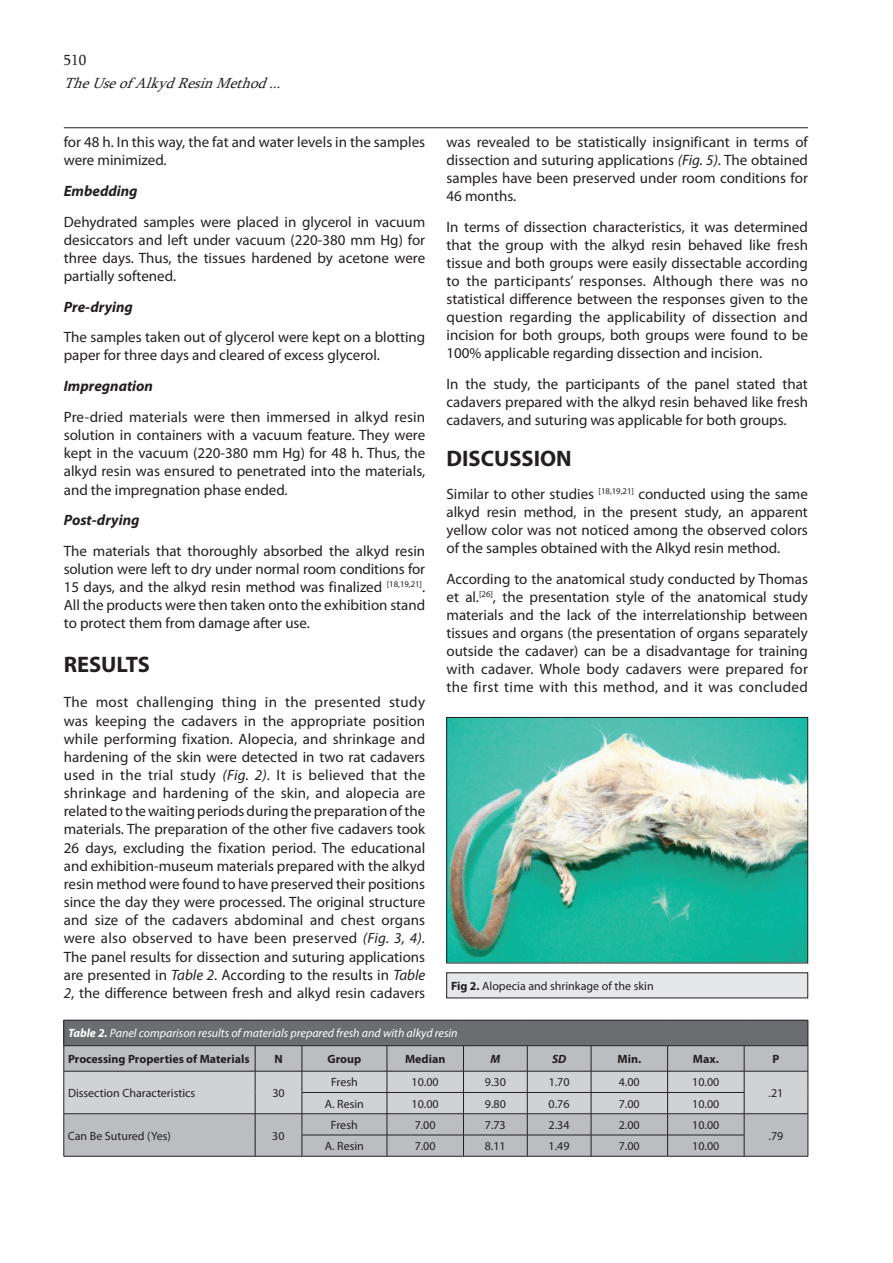
<style>
.page{position:relative;width:893px;height:1263px;background:#fff}
.page>*{position:absolute;margin:0;border:0;box-sizing:border-box;transform-origin:0 0}
.t1{font:700 22.5px "Myriad Pro";color:#231f20}
.t2{font:15px/18px "Myriad Pro";color:#231f20;text-align:justify}
.t3{font:italic 700 15px "Myriad Pro";color:#231f20}
.t4{font:italic 15px "Sylfaen";color:#231f20}
.t5{font:15px "Sylfaen";color:#231f20}
.t6{font:12px "Myriad Pro";color:#231f20}
.t7{font:italic 12px/25.5px "Myriad Pro";color:#fff}
.t8{font:700 12px "Myriad Pro";color:#231f20}
.t9{font:italic 700 12px "Myriad Pro";color:#231f20}
.s1{font-style:italic}
.s2{font-weight:700}
.s3{font-weight:700;font-style:normal;color:#231f20}
</style>
<div class="page">
<hr style="left:64px;top:127px;width:744px;height:1px;background:#231f20">
<hr style="left:64px;top:1156px;width:191px;height:1px;background:#231f20">
<hr style="left:255px;top:1156px;width:47px;height:1px;background:#231f20">
<hr style="left:744px;top:1156px;width:64px;height:1px;background:#231f20">
<svg style="left:64px;top:1020px;width:745px;height:136px;background:#adadb0"></svg>
<hr style="left:302px;top:1156px;width:85px;height:1px;background:#231f20">
<hr style="left:387px;top:1156px;width:76px;height:1px;background:#231f20">
<hr style="left:463px;top:1156px;width:64px;height:1px;background:#231f20">
<hr style="left:527px;top:1156px;width:64px;height:1px;background:#231f20">
<hr style="left:591px;top:1156px;width:77px;height:1px;background:#231f20">
<hr style="left:668px;top:1156px;width:76px;height:1px;background:#231f20">
<img style="left:448px;top:719px;width:358px;height:242px">
<div style="left:446px;top:717px;width:362px;height:246px;border:1px solid #231f20"></div>
<div style="left:447px;top:973px;width:361px;height:25px;background:#e6e7e9"></div>
<p class="t5" style="left:64px;top:50px;width:24px">510</p>
<p class="t4" style="left:64px;top:73px;width:225px">TheUseofAlkydResinMethod...</p>
<p class="t2" style="left:64px;top:133px;width:363px">for 48 h. In this way, the fat and water levels in the samples were minimized.</p>
<p class="t3" style="left:64px;top:181px;width:75px">Embedding</p>
<p class="t2" style="left:64px;top:213px;width:363px">Dehydrated samples were placed in glycerol in vacuum desiccators and left under vacuum (220-380 mm Hg) for three days. Thus, the tissues hardened by acetone were partially softened.</p>
<p class="t3" style="left:64px;top:297px;width:71px">Pre-drying</p>
<p class="t2" style="left:64px;top:328px;width:363px">The samples taken out of glycerol were kept on a blotting paper for three days and cleared of excess glycerol.</p>
<p class="t3" style="left:64px;top:376px;width:91px">Impregnation</p>
<p class="t2" style="left:64px;top:408px;width:363px">Pre-dried materials were then immersed in alkyd resin solution in containers with a vacuum feature. They were kept in the vacuum (220-380 mm Hg) for 48 h. Thus, the alkyd resin was ensured to penetrated into the materials, and the impregnation phase ended.</p>
<p class="t3" style="left:64px;top:511px;width:77px">Post-drying</p>
<p class="t2" style="left:64px;top:542px;width:363px">The materials that thoroughly absorbed the alkyd resin solution were left to dry under normal room conditions for 15 days, and the alkyd resin method was finalized <sup>[18,19,21]</sup>.<br>All the products were then taken onto the exhibition stand to protect them from damage after use.</p>
<h1 class="t1" style="left:64px;top:652px;width:88px">RESULTS</h1>
<p class="t2" style="left:64px;top:693px;width:363px">The most challenging thing in the presented study was keeping the cadavers in the appropriate position while performing fixation. Alopecia, and shrinkage and hardening of the skin were detected in two rat cadavers used in the trial study <span class="s1">(Fig. 2)</span>. It is believed that the shrinkage and hardening of the skin, and alopecia are related to the waiting periods during the preparation of the materials. The preparation of the other five cadavers took 26 days, excluding the fixation period. The educational and exhibition-museum materials prepared with the alkyd resin method were found to have preserved their positions since the day they were processed. The original structure and size of the cadavers abdominal and chest organs were also observed to have been preserved <span class="s1">(Fig. 3, 4).<br></span>The panel results for dissection and suturing applications are presented in <span class="s1">Table 2</span>. According to the results in <span class="s1">Table 2</span>, the difference between fresh and alkyd resin cadavers</p>
<p class="t2" style="left:446px;top:133px;width:363px">was revealed to be statistically insignificant in terms of dissection and suturing applications <span class="s1">(Fig. 5)</span>. The obtained samples have been preserved under room conditions for 46 months.</p>
<p class="t2" style="left:446px;top:218px;width:363px">In terms of dissection characteristics, it was determined that the group with the alkyd resin behaved like fresh tissue and both groups were easily dissectable according to the participants’ responses. Although there was no statistical difference between the responses given to the question regarding the applicability of dissection and incision for both groups, both groups were found to be 100% applicable regarding dissection and incision.</p>
<p class="t2" style="left:446px;top:375px;width:363px">In the study, the participants of the panel stated that cadavers prepared with the alkyd resin behaved like fresh cadavers, and suturing was applicable for both groups.</p>
<h1 class="t1" style="left:446px;top:446px;width:127px">DISCUSSION</h1>
<p class="t2" style="left:446px;top:484px;width:363px">Similar to other studies <sup>[18,19,21]</sup> conducted using the same alkyd resin method, in the present study, an apparent yellow color was not noticed among the observed colors of the samples obtained with the Alkyd resin method.</p>
<p class="t2" style="left:446px;top:569px;width:363px">According to the anatomical study conducted by Thomas et al.<sup>[26]</sup>, the presentation style of the anatomical study materials and the lack of the interrelationship between tissues and organs (the presentation of organs separately outside the cadaver) can be a disadvantage for training with cadaver. Whole body cadavers were prepared for the first time with this method, and it was concluded</p>
<p class="t6" style="left:451px;top:978px;width:204px"><span class="s2">Fig 2.</span> Alopecia and shrinkage of the skin</p>
<p class="t7" style="left:68px;top:1020px;width:391px"><span class="s2">Table 2.</span> Panel comparison results of materials prepared fresh and with alkyd resin<br><span class="s3">Processing Properties of Materials</span></p>
<p class="t8" style="left:274px;top:1052px;width:10px">N</p>
<p class="t8" style="left:328px;top:1052px;width:35px">Group</p>
<p class="t8" style="left:405px;top:1052px;width:42px">Median</p>
<p class="t9" style="left:490px;top:1051px;width:11px">M</p>
<p class="t9" style="left:552px;top:1051px;width:16px">SD</p>
<p class="t8" style="left:617px;top:1052px;width:25px">Min.</p>
<p class="t8" style="left:693px;top:1052px;width:27px">Max.</p>
<p class="t8" style="left:772px;top:1052px;width:8px">P</p>
<p class="t6" style="left:68px;top:1085px;width:129px">Dissection Characteristics</p>
<p class="t6" style="left:272px;top:1085px;width:14px">30</p>
<p class="t6" style="left:68px;top:1128px;width:104px">Can Be Sutured (Yes)</p>
<p class="t6" style="left:272px;top:1128px;width:14px">30</p>
<p class="t6" style="left:331px;top:1075px;width:28px">Fresh</p>
<p class="t6" style="left:412px;top:1075px;width:29px">10.00</p>
<p class="t6" style="left:485px;top:1075px;width:22px">9.30</p>
<p class="t6" style="left:549px;top:1075px;width:22px">1.70</p>
<p class="t6" style="left:619px;top:1075px;width:22px">4.00</p>
<p class="t6" style="left:692px;top:1075px;width:29px">10.00</p>
<p class="t6" style="left:325px;top:1096px;width:41px">A. Resin</p>
<p class="t6" style="left:412px;top:1096px;width:29px">10.00</p>
<p class="t6" style="left:485px;top:1096px;width:22px">9.80</p>
<p class="t6" style="left:549px;top:1096px;width:22px">0.76</p>
<p class="t6" style="left:619px;top:1096px;width:22px">7.00</p>
<p class="t6" style="left:692px;top:1096px;width:29px">10.00</p>
<p class="t6" style="left:331px;top:1117px;width:28px">Fresh</p>
<p class="t6" style="left:415px;top:1117px;width:22px">7.00</p>
<p class="t6" style="left:485px;top:1117px;width:22px">7.73</p>
<p class="t6" style="left:549px;top:1117px;width:22px">2.34</p>
<p class="t6" style="left:619px;top:1117px;width:22px">2.00</p>
<p class="t6" style="left:692px;top:1117px;width:29px">10.00</p>
<p class="t6" style="left:325px;top:1139px;width:41px">A. Resin</p>
<p class="t6" style="left:415px;top:1139px;width:22px">7.00</p>
<p class="t6" style="left:485px;top:1139px;width:22px">8.11</p>
<p class="t6" style="left:549px;top:1139px;width:22px">1.49</p>
<p class="t6" style="left:619px;top:1139px;width:22px">7.00</p>
<p class="t6" style="left:692px;top:1139px;width:29px">10.00</p>
<p class="t6" style="left:769px;top:1085px;width:16px">.21</p>
<p class="t6" style="left:768px;top:1128px;width:16px">.79</p>
</div>
